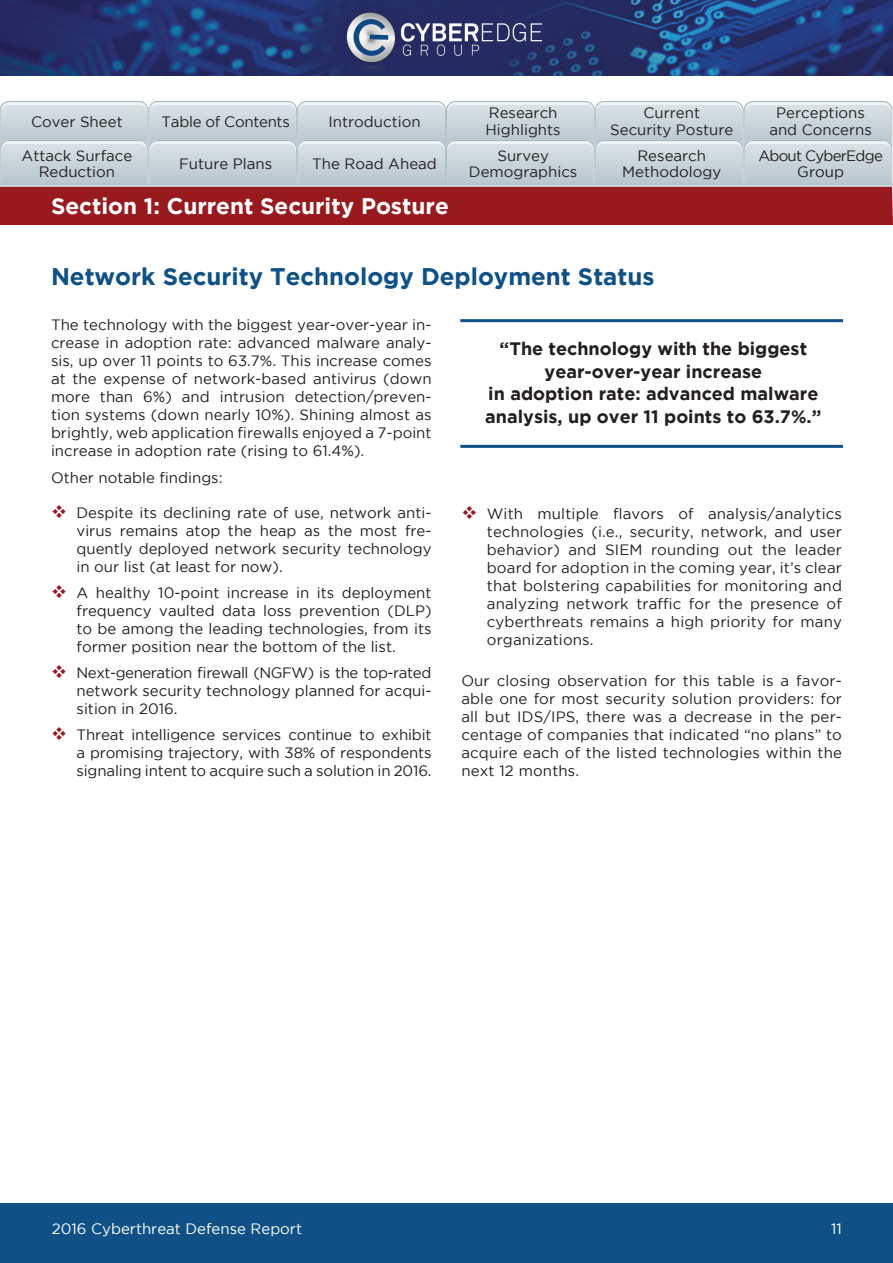
<style>
.page{position:relative;width:893px;height:1263px;background:#fff}
.page>*{position:absolute;margin:0;border:0;box-sizing:border-box;transform-origin:0 0}
.t1{font:700 24px "Gotham";color:#0f5186}
.t2{font:700 22.5px "Gotham";color:#fff}
.t3{font:700 18px/22.5px "Gotham";color:#231f20;text-align:center}
.t4{font:15px/18px "Gotham";color:#231f20}
.t5{font:15px "Gotham";letter-spacing:-.03em;color:#231f20}
.t6{font:15px "Gotham";color:#fff}
.t7{font:15px/16.5px "Gotham";letter-spacing:-.05em;color:#231f20;text-align:center}
.t8{font:15px "Gotham";letter-spacing:-.02em;color:#231f20}
</style>
<div class="page">
<div style="left:0;top:1203px;width:893px;height:60px;background:#0f5186"></div>
<img style="left:0;top:0;width:893px;height:75px">
<img style="left:5px;top:101px;width:882px;height:1px">
<svg style="left:0;top:102px;width:893px;height:123px;background:#ba999e"></svg>
<img style="left:745px;top:141px;width:146px;height:11px">
<hr style="left:0;top:184px;width:893px;height:3px;background:#fff">
<hr style="left:460px;top:319px;width:383px;height:3px;background:#0f5186">
<hr style="left:460px;top:445px;width:383px;height:3px;background:#0f5186">
<p class="t4" style="left:31px;top:112px;width:93px">Cover Sheet</p>
<p class="t8" style="left:162px;top:113px;width:130px">Table of Contents</p>
<p class="t4" style="left:328px;top:112px;width:94px">Introduction</p>
<p class="t4" style="left:489px;top:104px;width:70px">Research</p>
<p class="t4" style="left:486px;top:120px;width:77px">Highlights</p>
<p class="t4" style="left:21px;top:146px;width:112px">Attack Surface</p>
<p class="t4" style="left:497px;top:146px;width:53px">Survey</p>
<p class="t4" style="left:179px;top:155px;width:95px">Future Plans</p>
<p class="t4" style="left:312px;top:155px;width:126px">The Road Ahead</p>
<p class="t4" style="left:39px;top:163px;width:78px">Reduction</p>
<p class="t4" style="left:469px;top:163px;width:110px">Demographics</p>
<h2 class="t2" style="left:51px;top:193px;width:399px">Section 1: Current Security Posture</h2>
<p class="t4" style="left:610px;top:105px;width:125px;line-height:16.5px;text-align:center">Current<br>Security Posture</p>
<p class="t4" style="left:769px;top:105px;width:104px;line-height:16.5px;text-align:center">Perceptions and Concerns</p>
<p class="t4" style="left:622px;top:147px;width:100px;line-height:16.5px;text-align:center">Research<br>Methodology</p>
<p class="t7" style="left:758px;top:147px;width:126px">About CyberEdge<br>Group</p>
<h1 class="t1" style="left:51px;top:263px;width:605px">N etwork Security Technology Deployment Status</h1>
<p class="t4" style="left:51px;top:316px;width:382px">The technology with the biggest year-over-year in-</p>
<p class="t4" style="left:51px;top:334px;width:382px">crease in adoption rate: advanced malware analy-</p>
<p class="t4" style="left:51px;top:352px;width:382px">sis, up over 11 points to 63.7%. This increase comes</p>
<p class="t4" style="left:51px;top:370px;width:382px">at the expense of network-based antivirus (down</p>
<p class="t4" style="left:51px;top:406px;width:382px">tion systems (down nearly 10% .) Shining almost as</p>
<p class="t4" style="left:295px;top:388px;width:138px">detection/preven-</p>
<p class="t4" style="left:100px;top:388px;width:35px">than</p>
<p class="t4" style="left:182px;top:388px;width:29px">and</p>
<p class="t4" style="left:143px;top:388px;width:30px">6%)</p>
<p class="t4" style="left:220px;top:388px;width:66px">intrusion</p>
<p class="t4" style="left:51px;top:388px;width:40px">more</p>
<p class="t4" style="left:51px;top:424px;width:382px">brightly, web application firewalls enjoyed a 7-point increase in adoption rate (rising to 61.4% .(</p>
<p class="t4" style="left:51px;top:468px;width:173px">Other notable findings:</p>
<p class="t4" style="left:77px;top:504px;width:357px">Despite its declining rate of use, network anti-</p>
<p class="t4" style="left:77px;top:522px;width:37px">virus</p>
<p class="t4" style="left:120px;top:522px;width:60px">remains</p>
<p class="t4" style="left:186px;top:522px;width:36px">atop</p>
<p class="t4" style="left:228px;top:522px;width:26px">the</p>
<p class="t4" style="left:260px;top:522px;width:38px">heap</p>
<p class="t4" style="left:304px;top:522px;width:18px">as</p>
<p class="t4" style="left:328px;top:522px;width:26px">the</p>
<p class="t4" style="left:360px;top:522px;width:39px">most</p>
<p class="t4" style="left:405px;top:522px;width:28px">fre-</p>
<p class="t4" style="left:77px;top:540px;width:357px">quently deployed network security technology</p>
<p class="t4" style="left:77px;top:558px;width:208px">in our list (at least for now .(</p>
<p class="t4" style="left:77px;top:584px;width:13px">A</p>
<p class="t4" style="left:96px;top:584px;width:56px">healthy</p>
<p class="t4" style="left:158px;top:584px;width:63px">10-point</p>
<p class="t4" style="left:227px;top:584px;width:63px">increase</p>
<p class="t4" style="left:296px;top:584px;width:15px">in</p>
<p class="t4" style="left:317px;top:584px;width:19px">its</p>
<p class="t4" style="left:342px;top:584px;width:91px">deployment</p>
<p class="t4" style="left:77px;top:602px;width:357px">frequency<br>to be among the leading technologies, from its former position near the bottom of the list.</p>
<p class="t5" style="left:77px;top:664px;width:357px">Next-generation firewall (NGFW) is the top-rated</p>
<p class="t4" style="left:77px;top:699px;width:102px">sition in 2016.</p>
<p class="t4" style="left:159px;top:602px;width:57px">vaulted</p>
<p class="t4" style="left:222px;top:602px;width:35px">data</p>
<p class="t4" style="left:263px;top:602px;width:30px">loss</p>
<p class="t4" style="left:299px;top:602px;width:82px">prevention</p>
<p class="t4" style="left:388px;top:602px;width:46px">(DLP(</p>
<p class="t4" style="left:77px;top:681px;width:357px">network security technology planned for acqui-</p>
<p class="t4" style="left:382px;top:725px;width:51px">exhibit</p>
<p class="t4" style="left:77px;top:725px;width:49px">Threat</p>
<p class="t4" style="left:77px;top:743px;width:357px">a promising trajectory, with 38% of respondents signaling intent to acquire such a solution in 2016.</p>
<p class="t4" style="left:131px;top:725px;width:85px">intelligence</p>
<p class="t4" style="left:222px;top:725px;width:61px">services</p>
<p class="t4" style="left:288px;top:725px;width:65px">continue</p>
<p class="t4" style="left:359px;top:725px;width:17px">to</p>
<p class="t3" style="left:485px;top:337px;width:338px">“The technology with the biggest year-over-year increase<br>in adoption rate: advanced malware analysis, up over 11 points to 63.7%.“</p>
<p class="t4" style="left:487px;top:504px;width:38px">With</p>
<p class="t4" style="left:537px;top:504px;width:63px">multiple</p>
<p class="t4" style="left:613px;top:504px;width:52px">flavors</p>
<p class="t4" style="left:678px;top:504px;width:17px">of</p>
<p class="t4" style="left:708px;top:504px;width:135px">analysis/analytics</p>
<p class="t4" style="left:487px;top:522px;width:99px">technologies</p>
<p class="t4" style="left:591px;top:522px;width:33px">( e. i .,</p>
<p class="t4" style="left:630px;top:522px;width:65px">security,</p>
<p class="t4" style="left:701px;top:522px;width:68px">network,</p>
<p class="t4" style="left:774px;top:522px;width:30px">and</p>
<p class="t4" style="left:810px;top:522px;width:34px">user</p>
<p class="t4" style="left:487px;top:540px;width:74px">behavior)</p>
<p class="t4" style="left:487px;top:558px;width:357px">board for adoption in the coming year it, s’ clear</p>
<p class="t4" style="left:487px;top:576px;width:357px">that bolstering capabilities for monitoring and</p>
<p class="t4" style="left:827px;top:594px;width:17px">of</p>
<p class="t4" style="left:568px;top:540px;width:30px">and</p>
<p class="t4" style="left:651px;top:540px;width:70px">rounding</p>
<p class="t4" style="left:762px;top:540px;width:26px">the</p>
<p class="t4" style="left:795px;top:540px;width:49px">leader</p>
<p class="t4" style="left:605px;top:540px;width:39px">SIEM</p>
<p class="t4" style="left:728px;top:540px;width:27px">out</p>
<p class="t4" style="left:636px;top:594px;width:47px">traffic</p>
<p class="t4" style="left:689px;top:594px;width:23px">for</p>
<p class="t4" style="left:487px;top:594px;width:357px">analyzing<br>cyberthreats remains a high priority for many organizations.</p>
<p class="t4" style="left:566px;top:594px;width:64px">network</p>
<p class="t4" style="left:718px;top:594px;width:26px">the</p>
<p class="t4" style="left:750px;top:594px;width:71px">presence</p>
<p class="t4" style="left:461px;top:672px;width:30px">Our</p>
<p class="t4" style="left:497px;top:672px;width:55px">closing</p>
<p class="t4" style="left:557px;top:672px;width:92px">observation</p>
<p class="t4" style="left:654px;top:672px;width:23px">for</p>
<p class="t4" style="left:683px;top:672px;width:29px">this</p>
<p class="t4" style="left:717px;top:672px;width:40px">table</p>
<p class="t4" style="left:762px;top:672px;width:13px">is</p>
<p class="t4" style="left:781px;top:672px;width:10px">a</p>
<p class="t4" style="left:796px;top:672px;width:47px">favor-</p>
<p class="t4" style="left:461px;top:690px;width:382px">able one for most security solution providers: for</p>
<p class="t4" style="left:461px;top:708px;width:382px">all but IDS/IPS, there was a decrease in the per-</p>
<p class="t4" style="left:461px;top:744px;width:382px">acquire each of the listed technologies within the next 12 months.</p>
<p class="t4" style="left:461px;top:726px;width:382px">centage of companies that indicated “no plans” to</p>
<p class="t6" style="left:52px;top:1220px;width:252px">2016 Cyberthreat Defense Report</p>
<p class="t6" style="left:831px;top:1220px;width:12px">11</p>
</div>
